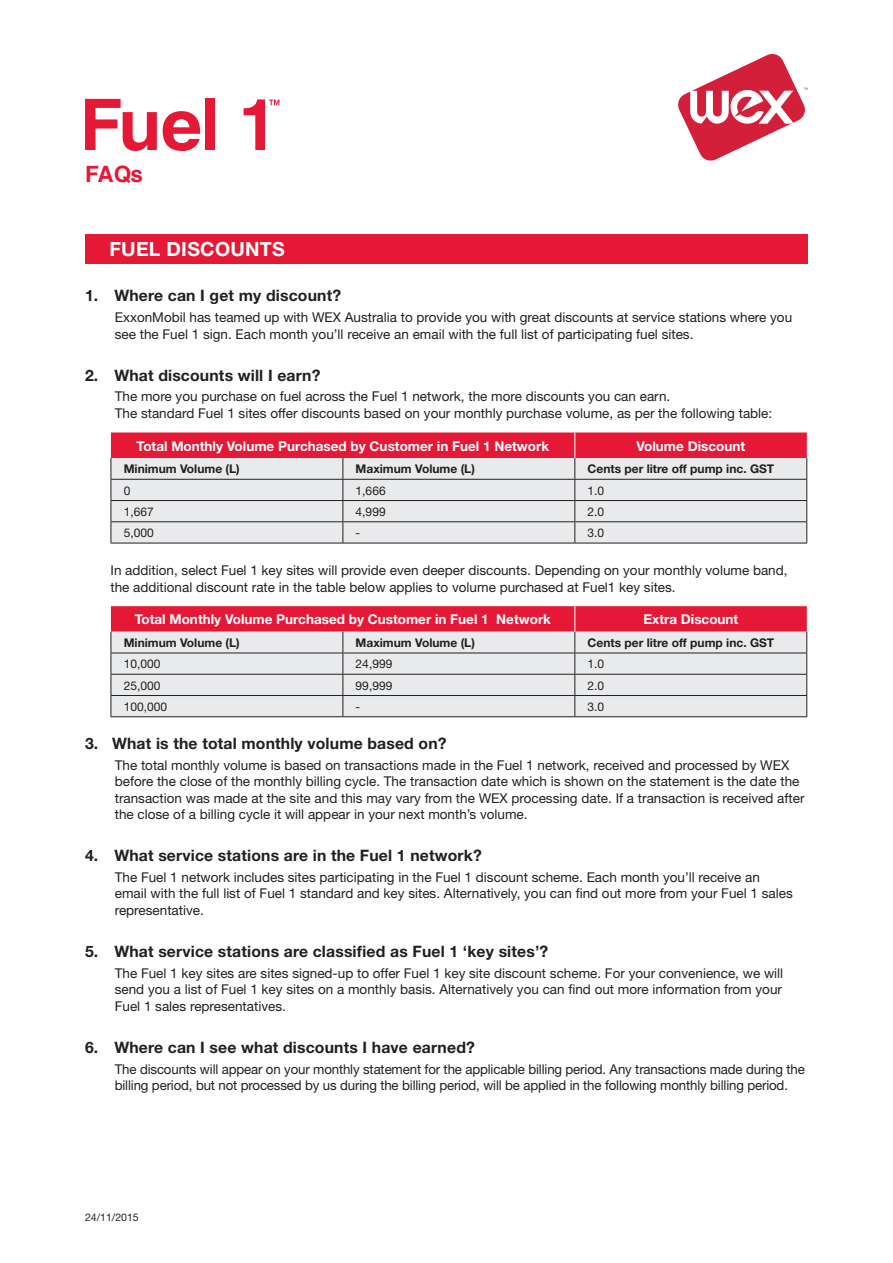
<style>
.page{position:relative;width:893px;height:1263px;background:#fff}
.page>*{position:absolute;margin:0;border:0;box-sizing:border-box;transform-origin:0 0}
.t1{font:700 22.5px "Helvetica";color:#e51836}
.t2{font:700 19.5px "Helvetica Neue";letter-spacing:.015em;color:#fff}
.t3{font:700 15.75px "Helvetica Neue";letter-spacing:.01em;color:#231f20}
.t4{font:13.5px/16.5px "Helvetica Neue";color:#231f20}
.t5{font:700 13.5px "Helvetica Neue";color:#fff}
.t6{font:700 12px "Helvetica Neue";color:#231f20}
.t7{font:12px "Helvetica Neue";color:#231f20}
.t8{font:10.5px "Helvetica Neue";color:#231f20}
</style>
<div class="page">
<div style="left:86px;top:234px;width:722px;height:30px;background:#e51836"></div>
<hr style="left:111px;top:543px;width:232px;height:1px;background:#231f20">
<hr style="left:343px;top:543px;width:232px;height:1px;background:#231f20">
<hr style="left:575px;top:543px;width:232px;height:1px;background:#231f20">
<svg style="left:111px;top:432px;width:696px;height:111px;background:#e1b2ba"></svg>
<hr style="left:111px;top:716px;width:232px;height:1px;background:#231f20">
<hr style="left:343px;top:716px;width:232px;height:1px;background:#231f20">
<hr style="left:575px;top:716px;width:232px;height:1px;background:#231f20">
<svg style="left:111px;top:606px;width:696px;height:110px;background:#e2b3bb"></svg>
<svg style="left:85px;top:99px;width:72px;height:52px"></svg>
<svg style="left:163px;top:111px;width:37px;height:40px"></svg>
<div style="left:205px;top:99px;width:10px;height:51px;background:#e51836"></div>
<svg style="left:244px;top:99px;width:35px;height:51px"></svg>
<svg style="left:678px;top:54px;width:130px;height:107px"></svg>
<h1 class="t1" style="left:85px;top:155px;width:59px">FAQs</h1>
<p class="t2" style="left:109px;top:237px;width:177px">FUEL DISCOUNTS</p>
<p class="t3" style="left:85px;top:286px;width:258px">1. Where can I get my discount?</p>
<p class="t4" style="left:115px;top:309px;width:679px">ExxonMobil has teamed up with WEX Australia to provide you with great discounts at service stations where you see the Fuel 1 sign. Each month you’ll receive an email with the full list of participating fuel sites.</p>
<p class="t3" style="left:85px;top:365px;width:237px">2. What discounts will I earn?</p>
<p class="t4" style="left:115px;top:388px;width:659px">The more you purchase on fuel across the Fuel 1 network, the more discounts you can earn.<br>The standard Fuel 1 sites offer discounts based on your monthly purchase volume, as per the following table:</p>
<p class="t5" style="left:137px;top:437px;width:414px">Total Monthly Volume Purchased by Customer in Fuel 1 Network</p>
<p class="t5" style="left:636px;top:437px;width:110px">Volume Discount</p>
<p class="t6" style="left:124px;top:461px;width:118px">Minimum Volume (L)</p>
<p class="t6" style="left:356px;top:461px;width:121px">Maximum Volume (L)</p>
<p class="t6" style="left:588px;top:461px;width:188px">Cents per litre off pump inc. GST</p>
<p class="t7" style="left:124px;top:483px;width:8px">0</p>
<p class="t7" style="left:356px;top:483px;width:32px">1,666</p>
<p class="t7" style="left:588px;top:483px;width:18px">1.0</p>
<p class="t7" style="left:124px;top:504px;width:32px">1,667</p>
<p class="t7" style="left:356px;top:504px;width:32px">4,999</p>
<p class="t7" style="left:588px;top:504px;width:18px">2.0</p>
<p class="t7" style="left:124px;top:526px;width:32px">5,000</p>
<p class="t7" style="left:356px;top:526px;width:6px">-</p>
<p class="t7" style="left:588px;top:526px;width:18px">3.0</p>
<p class="t4" style="left:111px;top:562px;width:678px">In addition, select Fuel 1 key sites will provide even deeper discounts. Depending on your monthly volume band, the additional discount rate in the table below applies to volume purchased at Fuel1 key sites.</p>
<p class="t5" style="left:135px;top:611px;width:418px">Total Monthly Volume Purchased by Customer in Fuel 1 Network</p>
<p class="t5" style="left:643px;top:611px;width:96px">Extra Discount</p>
<p class="t6" style="left:124px;top:635px;width:118px">Minimum Volume (L)</p>
<p class="t6" style="left:356px;top:635px;width:121px">Maximum Volume (L)</p>
<p class="t6" style="left:588px;top:635px;width:188px">Cents per litre off pump inc. GST</p>
<p class="t7" style="left:124px;top:657px;width:38px">10,000</p>
<p class="t7" style="left:356px;top:657px;width:38px">24,999</p>
<p class="t7" style="left:588px;top:657px;width:18px">1.0</p>
<p class="t7" style="left:124px;top:678px;width:38px">25,000</p>
<p class="t7" style="left:356px;top:678px;width:38px">99,999</p>
<p class="t7" style="left:588px;top:678px;width:18px">2.0</p>
<p class="t7" style="left:124px;top:699px;width:45px">100,000</p>
<p class="t7" style="left:356px;top:699px;width:6px">-</p>
<p class="t7" style="left:588px;top:699px;width:18px">3.0</p>
<p class="t3" style="left:85px;top:733px;width:363px">3. What is the total monthly volume based on?</p>
<p class="t4" style="left:115px;top:756px;width:691px">The total monthly volume is based on transactions made in the Fuel 1 network, received and processed by WEX before the close of the monthly billing cycle. The transaction date which is shown on the statement is the date the transaction was made at the site and this may vary from the WEX processing date. If a transaction is received after the close of a billing cycle it will appear in your next month’s volume.</p>
<p class="t3" style="left:85px;top:846px;width:398px">4. What service stations are in the Fuel 1 network?</p>
<p class="t4" style="left:115px;top:869px;width:679px">The Fuel 1 network includes sites participating in the Fuel 1 discount scheme. Each month you’ll receive an email with the full list of Fuel 1 standard and key sites. Alternatively, you can find out more from your Fuel 1 sales representative.</p>
<p class="t3" style="left:85px;top:941px;width:465px">5. What service stations are classified as Fuel 1 ‘key sites’?</p>
<p class="t4" style="left:115px;top:964px;width:670px;text-align:justify">The Fuel 1 key sites are sites signed-up to offer Fuel 1 key site discount scheme. For your convenience, we will send you a list of Fuel 1 key sites on a monthly basis. Alternatively you can find out more information from your Fuel 1 sales representatives.</p>
<p class="t3" style="left:85px;top:1037px;width:391px">6. Where can I see what discounts I have earned?</p>
<p class="t4" style="left:115px;top:1060px;width:691px">The discounts will appear on your monthly statement for the applicable billing period. Any transactions made during the billing period, but not processed by us during the billing period, will be applied in the following monthly billing period.</p>
<p class="t8" style="left:85px;top:1211px;width:55px">24/11/2015</p>
</div>
